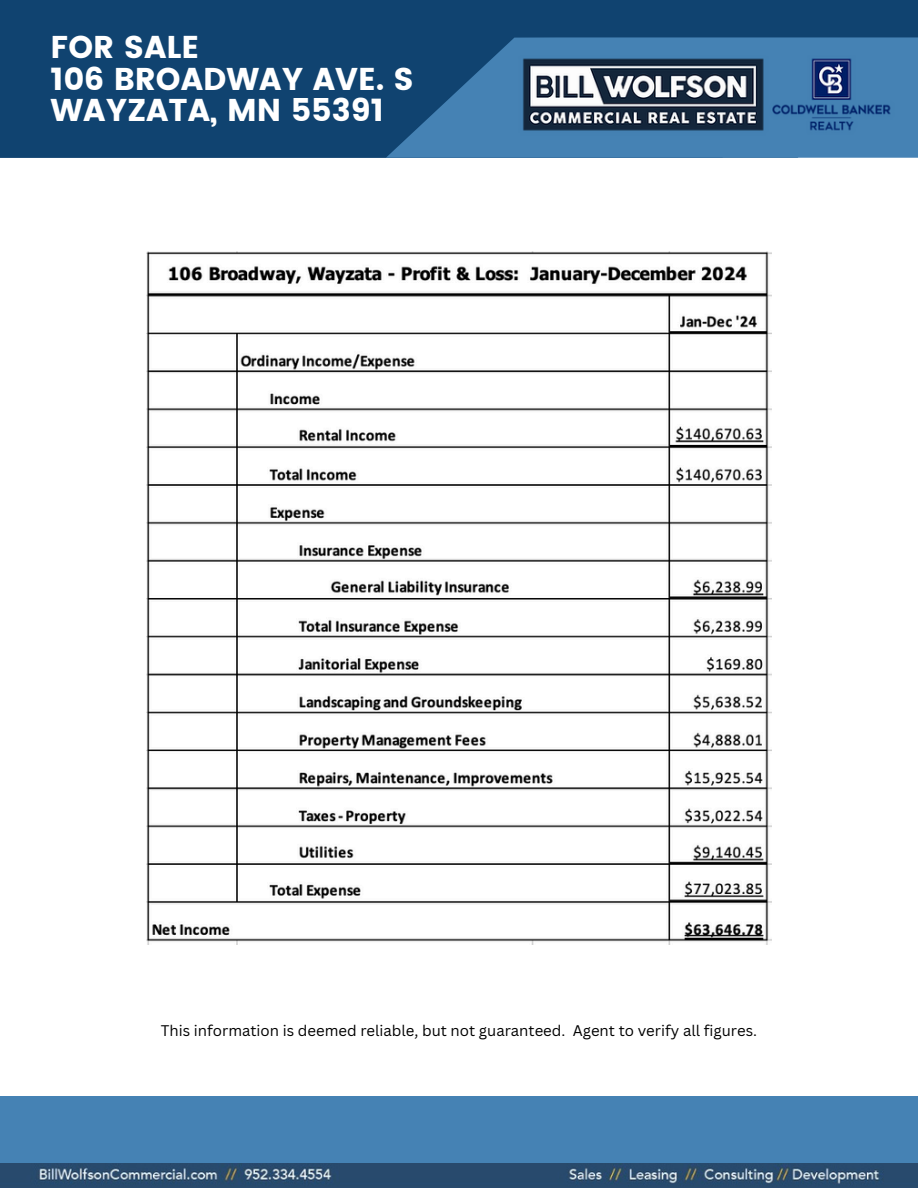
<style>
.page{position:relative;width:918px;height:1188px;background:#fff}
.page>*{position:absolute;margin:0;border:0;box-sizing:border-box;transform-origin:0 0}
.t1{font:36px/36px "Poppins";color:#fff}
.t2{font:31.5px/31.5px "Poppins";color:#fff}
.t3{font:15px "Canva Sans";color:#000}
</style>
<div class="page">
<div style="left:0;top:1096px;width:918px;height:92px;background:#4582b4"></div>
<div style="left:0;top:0;width:918px;height:158px;background:#104370"></div>
<img style="left:0;top:1163px;width:918px;height:25px">
<svg style="left:386px;top:37px;width:532px;height:121px;fill:#4582b4"></svg>
<img style="left:517px;top:51px;width:378px;height:93px">
<img style="left:146px;top:252px;width:626px;height:693px">
<h1 class="t2" style="left:50px;top:31px;width:365px">FOR SALE<br>106 BROADWAY AVE. S<br>WAYZATA, MN 55391</h1>
<h2 class="t1" style="left:50px;top:36px;width:356px">FOR SALE<br>825 TOWER DRIVE<br>MEDINA, MN 55340</h2>
<p class="t3" style="left:161px;top:1020px;width:598px">This information is deemed reliable, but not guaranteed. Agent to verify all figures.</p>
</div>
